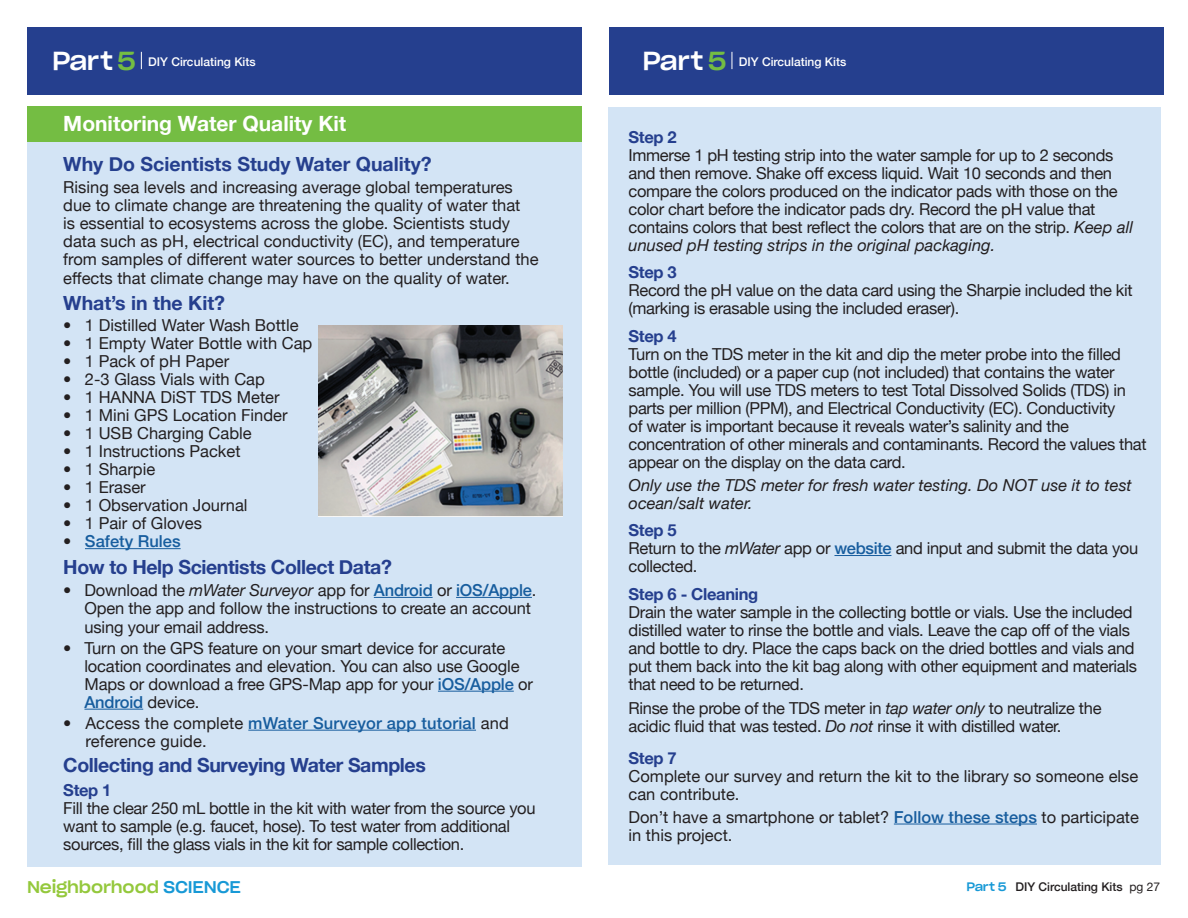
<style>
.page{position:relative;width:1188px;height:918px;background:#fff}
.page>*{position:absolute;margin:0;border:0;box-sizing:border-box;transform-origin:0 0}
.t1{font:700 21px "Helvetica Neue";color:#fff}
.t2{font:700 19.5px "Helvetica Neue";letter-spacing:-.02em;color:#253f8e}
.t3{font:700 19.5px "Helvetica Neue";color:#253f8e}
.t4{font:16.5px/18px "Helvetica Neue";letter-spacing:-.02em;color:#231f20}
.t5{font:16.5px/18.1px "Helvetica Neue";color:#231f20}
.t6{font:italic 16.5px/18px "Helvetica Neue";color:#231f20}
.t7{font:16.5px/18px "Helvetica Neue";letter-spacing:.01em;color:#231f20}
.t8{font:700 16.5px "Helvetica Neue";letter-spacing:-.02em;color:#253f8e}
.t9{font:16.5px "Sharp Grotesk DB Medium 22";letter-spacing:-.01em;color:#94c83c}
.t10{font:500 16.5px "Helvetica Neue";color:#175d9e}
.t11{font:500 12px "Helvetica Neue";color:#fff}
.t12{font:500 12px "Helvetica Neue";color:#231f20}
.s1{font-family:"Sharp Grotesk DB Medium 22";font-weight:400;font-size:25.5px}
.s2{font-family:"Sharp Grotesk DB Medium 22";font-weight:400;font-size:25.5px;color:#74bd43}
.s3{font-weight:500}
.s4{color:#231f20}
.s5{font-style:italic}
.s6{font-weight:500;color:#175d9e}
.s7{font-weight:700;color:#253f8e}
.s8{color:#1899d6}
.s9{font-family:"Sharp Grotesk DB Medium 22";font-weight:400;color:#1899d6}
.s10{font-weight:400}
</style>
<div class="page">
<div style="left:27px;top:27px;width:554px;height:67px;background:#253f8e"></div>
<svg style="left:141px;top:52px;width:1px;height:17px"></svg>
<div style="left:27px;top:109px;width:554px;height:758px;background:#d3e4f5"></div>
<div style="left:608px;top:107px;width:553px;height:758px;background:#d3e4f5"></div>
<hr style="left:834px;top:555px;width:57px;height:1px;background:#175d9e">
<hr style="left:894px;top:824px;width:143px;height:1px;background:#175d9e">
<div style="left:609px;top:27px;width:554px;height:67px;background:#253f8e"></div>
<svg style="left:732px;top:52px;width:1px;height:17px"></svg>
<div style="left:27px;top:106px;width:554px;height:36px;background:#74bd43"></div>
<hr style="left:85px;top:548px;width:96px;height:1px;background:#175d9e">
<hr style="left:374px;top:597px;width:59px;height:1px;background:#175d9e">
<hr style="left:456px;top:597px;width:76px;height:1px;background:#175d9e">
<hr style="left:438px;top:691px;width:76px;height:1px;background:#175d9e">
<hr style="left:84px;top:709px;width:59px;height:1px;background:#175d9e">
<hr style="left:248px;top:730px;width:228px;height:1px;background:#175d9e">
<img style="left:318px;top:326px;width:244px;height:191px">
<p class="t11" style="left:52px;top:52px;width:205px"><span class="s1">Part</span> <span class="s2">5</span> DIY Circulating Kits</p>
<p class="t1" style="left:63px;top:107px;width:285px">Monitoring Water Quality Kit</p>
<p class="t3" style="left:63px;top:149px;width:370px">Why Do Scientists Study Water Quality?</p>
<p class="t5" style="left:63px;top:179px;width:477px">Rising sea levels and increasing average global temperatures due to climate change are threatening the quality of water that<br>is essential to ecosystems across the globe. Scientists study data such as pH, electrical conductivity (EC), and temperature from samples of different water sources to better understand the effects that climate change may have on the quality of water.</p>
<p class="t3" style="left:63px;top:288px;width:163px">What’s in the Kit?</p>
<p class="t5" style="left:63px;top:317px;width:237px"><span class="s3">•</span> 1 Distilled Water Wash Bottle</p>
<p class="t5" style="left:63px;top:335px;width:251px"><span class="s3">•</span> 1 Empty Water Bottle with Cap</p>
<p class="t5" style="left:63px;top:353px;width:167px"><span class="s3">•</span> 1 Pack of pH Paper</p>
<p class="t5" style="left:63px;top:371px;width:203px"><span class="s3">•</span> 2-3 Glass Vials with Cap</p>
<p class="t5" style="left:63px;top:389px;width:218px"><span class="s3">•</span> 1 HANNA DiST TDS Meter</p>
<p class="t5" style="left:63px;top:407px;width:226px"><span class="s3">•</span> 1 Mini GPS Location Finder</p>
<p class="t5" style="left:63px;top:425px;width:190px"><span class="s3">•</span> 1 USB Charging Cable</p>
<p class="t5" style="left:63px;top:443px;width:179px"><span class="s3">•</span> 1 Instructions Packet</p>
<p class="t5" style="left:63px;top:461px;width:93px"><span class="s3">•</span> 1 Sharpie</p>
<p class="t4" style="left:63px;top:480px;width:84px"><span class="s3">•</span> 1 Eraser</p>
<p class="t5" style="left:63px;top:497px;width:186px"><span class="s3">•</span> 1 Observation Journal</p>
<p class="t5" style="left:63px;top:515px;width:140px"><span class="s3">•</span> 1 Pair of Gloves</p>
<p class="t10" style="left:63px;top:528px;width:119px"><span class="s4">•</span> Safety Rules</p>
<p class="t2" style="left:63px;top:551px;width:330px">How to Help Scientists Collect Data?</p>
<p class="t4" style="left:84px;top:582px;width:454px;text-indent:-21px"><span class="s3">•</span> Download the <span class="s5">mWater Surveyor</span> app for <span class="s6">Android</span> or <span class="s6">iOS/Apple</span>.<br>Open the app and follow the instructions to create an account using your email address.</p>
<p class="t4" style="left:84px;top:640px;width:450px;text-indent:-21px"><span class="s3">•</span> Turn on the GPS feature on your smart device for accurate location coordinates and elevation. You can also use Google Maps or download a free GPS-Map app for your <span class="s6">iOS/Apple</span> or <span class="s6">Android</span> device.</p>
<p class="t7" style="left:85px;top:715px;width:425px;text-indent:-22px"><span class="s3">•</span> Access the complete <span class="s6">mWater Surveyor app tutorial</span> and reference guide.</p>
<p class="t2" style="left:63px;top:750px;width:364px">Collecting and Surveying Water Samples</p>
<p class="t8" style="left:63px;top:777px;width:50px">Step 1</p>
<p class="t4" style="left:63px;top:800px;width:474px">Fill the clear 250 mL bottle in the kit with water from the source you want to sample (e.g. faucet, hose). To test water from additional sources, fill the glass vials in the kit for sample collection.</p>
<p class="t11" style="left:643px;top:52px;width:205px"><span class="s1">Part</span> <span class="s2">5</span> DIY Circulating Kits</p>
<p class="t8" style="left:629px;top:124px;width:50px">Step 2</p>
<p class="t4" style="left:629px;top:147px;width:506px">Immerse 1 pH testing strip into the water sample for up to 2 seconds and then remove. Shake off excess liquid. Wait 10 seconds and then compare the colors produced on the indicator pads with those on the color chart before the indicator pads dry. Record the pH value that contains colors that best reflect the colors that are on the strip. <span class="s5">Keep all unused pH testing strips in the original packaging.</span></p>
<p class="t8" style="left:629px;top:259px;width:50px">Step 3</p>
<p class="t4" style="left:629px;top:282px;width:506px">Record the pH value on the data card using the Sharpie included the kit (marking is erasable using the included eraser).</p>
<p class="t8" style="left:629px;top:323px;width:50px">Step 4</p>
<p class="t4" style="left:629px;top:346px;width:520px">Turn on the TDS meter in the kit and dip the meter probe into the filled bottle (included) or a paper cup (not included) that contains the water sample. You will use TDS meters to test Total Dissolved Solids (TDS) in parts per million (PPM), and Electrical Conductivity (EC). Conductivity<br>of water is important because it reveals water’s salinity and the concentration of other minerals and contaminants. Record the values that appear on the display on the data card.</p>
<p class="t6" style="left:629px;top:477px;width:505px">Only use the TDS meter for fresh water testing. Do NOT use it to test ocean/salt water.</p>
<p class="t4" style="left:629px;top:522px;width:511px"><span class="s7">Step 5<br></span>Return to the <span class="s5">mWater</span> app or <span class="s6">website</span> and input and submit the data you collected.</p>
<p class="t8" style="left:629px;top:581px;width:131px">Step 6 - Cleaning</p>
<p class="t4" style="left:629px;top:604px;width:510px">Drain the water sample in the collecting bottle or vials. Use the included distilled water to rinse the bottle and vials. Leave the cap off of the vials and bottle to dry. Place the caps back on the dried bottles and vials and put them back into the kit bag along with other equipment and materials that need to be returned.</p>
<p class="t4" style="left:629px;top:700px;width:474px">Rinse the probe of the TDS meter in <span class="s5">tap water only</span> to neutralize the acidic fluid that was tested. <span class="s5">Do not</span> rinse it with distilled water.</p>
<p class="t8" style="left:629px;top:746px;width:50px">Step 7</p>
<p class="t5" style="left:629px;top:768px;width:511px">Complete our survey and return the kit to the library so someone else can contribute.</p>
<p class="t5" style="left:629px;top:809px;width:512px">Don’t have a smartphone or tablet? <span class="s6">Follow these steps</span> to participate in this project.</p>
<p class="t9" style="left:27px;top:873px;width:215px">Neighborhood <span class="s8">SCIENCE</span></p>
<p class="t12" style="left:967px;top:877px;width:195px"><span class="s9">Part 5</span> DIY Circulating Kits <span class="s10">pg 27</span></p>
</div>
